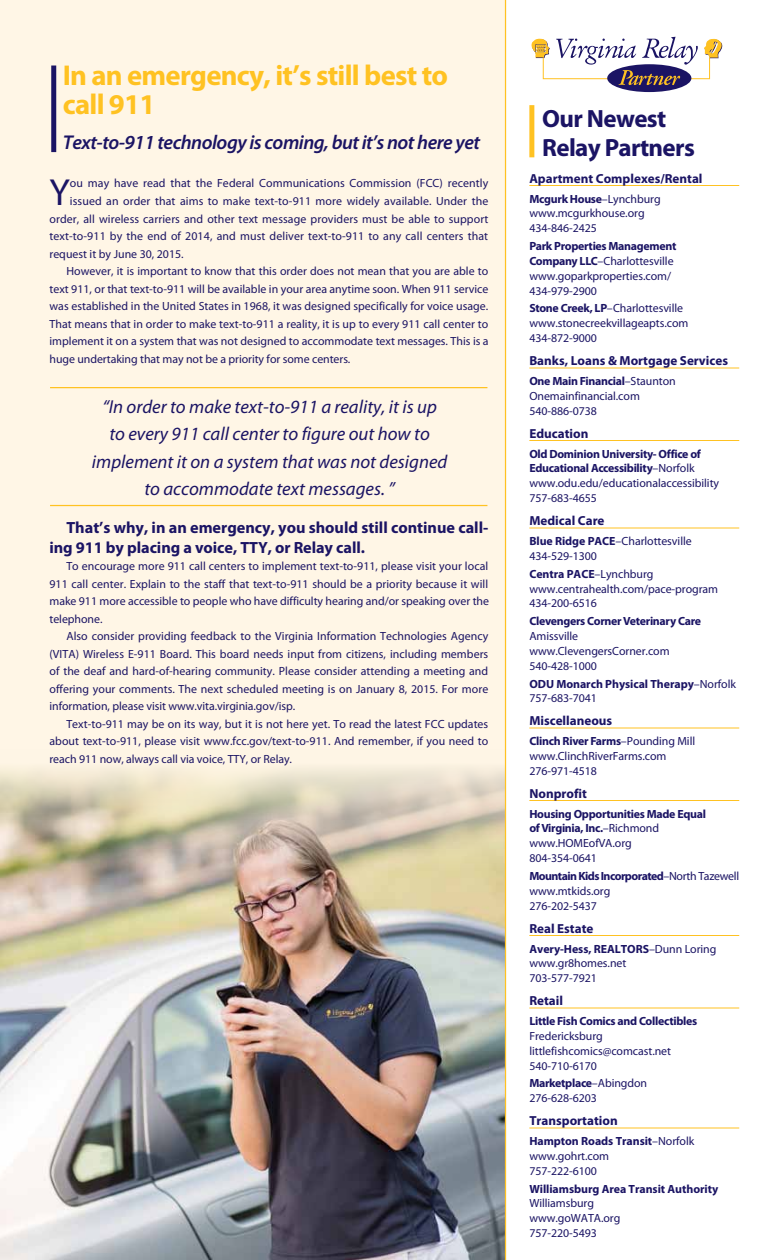
<style>
.page{position:relative;width:765px;height:1260px;background:#fff}
.page>*{position:absolute;margin:0;border:0;box-sizing:border-box;transform-origin:0 0}
.t1{font:37.88px "Myriad Pro";color:#1b1464}
.t2{font:700 28.75px/28.8px "Myriad Pro";letter-spacing:-.025em;color:#ffc222}
.t3{font:700 25px/28.8px "Myriad Pro";letter-spacing:-.025em;color:#1b1464}
.t4{font:italic 600 20px "Myriad Pro";letter-spacing:-.025em;color:#1b1464}
.t5{font:italic 18.75px/27.5px "Myriad Pro";color:#1b1464;text-align:center}
.t6{font:700 16.25px/20px "Myriad Pro";color:#1b1464}
.t7{font:700 13.12px "Myriad Pro";color:#1b1464}
.t8{font:11.88px/15px "Myriad Pro";letter-spacing:-.005em;color:#1b1464}
.t9{font:700 11.88px/15px "Myriad Pro";letter-spacing:-.025em;color:#1b1464}
.t10{font:700 11.88px/15px "Myriad Pro";letter-spacing:-.005em;color:#1b1464}
.s1{font-weight:700}
.s2{font-weight:400}
</style>
<div class="page">
<div style="left:0;top:0;width:505px;height:1260px;background:#fff6e6"></div>
<div style="left:51px;top:66px;width:5px;height:86px;background:#1b1464"></div>
<div style="left:529px;top:105px;width:5px;height:52px;background:#ffc222"></div>
<div style="left:543px;top:57px;width:167px;height:22px;border:1px solid #ffc222"></div>
<svg style="left:532px;top:38px;width:18px;height:20px"></svg>
<svg style="left:704px;top:38px;width:18px;height:20px"></svg>
<div style="left:607px;top:64px;width:84px;height:28px;background:#1b1464;border-radius:50%"></div>
<svg style="left:556px;top:37px;width:142px;height:48px"></svg>
<hr style="left:529px;top:185px;width:210px;height:1px;background:#ffc222">
<hr style="left:529px;top:368px;width:210px;height:1px;background:#ffc222">
<hr style="left:529px;top:440px;width:210px;height:1px;background:#ffc222">
<hr style="left:529px;top:528px;width:210px;height:1px;background:#ffc222">
<hr style="left:529px;top:728px;width:210px;height:1px;background:#ffc222">
<hr style="left:529px;top:800px;width:210px;height:1px;background:#ffc222">
<hr style="left:529px;top:935px;width:210px;height:1px;background:#ffc222">
<hr style="left:529px;top:1008px;width:210px;height:1px;background:#ffc222">
<hr style="left:529px;top:1128px;width:210px;height:1px;background:#ffc222">
<img style="left:0;top:750px;width:505px;height:510px">
<hr style="left:50px;top:387px;width:437px;height:1px;background:#ffc222">
<hr style="left:50px;top:505px;width:437px;height:1px;background:#ffc222">
<hr style="left:505px;top:0;width:1px;height:1260px;background:#ffc222">
<h2 class="t2" style="left:63px;top:62px;width:387px">In an emergency, it’s still best to call 911</h2>
<h3 class="t4" style="left:63px;top:131px;width:419px">Text-to-911 technology is coming, but it’s not here yet</h3>
<h1 class="t1" style="left:49px;top:172px;width:22px">Y</h1>
<p class="t8" style="left:70px;top:176px;width:420px">ou may have read that the Federal Communications Commission (FCC) recently</p>
<p class="t8" style="left:70px;top:194px;width:420px">issued an order that aims to make text-to-911 more widely available. Under the</p>
<p class="t8" style="left:49px;top:211px;width:440px">order, all wireless carriers and other text message providers must be able to support</p>
<p class="t8" style="left:49px;top:229px;width:440px">text-to-911 by the end of 2014, and must deliver text-to-911 to any call centers that</p>
<p class="t8" style="left:49px;top:246px;width:136px">request it by June 30, 2015.</p>
<p class="t8" style="left:66px;top:264px;width:423px">However, it is important to know that this order does not mean that you are able to</p>
<p class="t8" style="left:49px;top:281px;width:440px">text 911, or that text-to-911 will be available in your area anytime soon. When 911 service</p>
<p class="t8" style="left:49px;top:299px;width:440px">was established in the United States in 1968, it was designed specifically for voice usage.</p>
<p class="t8" style="left:49px;top:316px;width:440px">That means that in order to make text-to-911 a reality, it is up to every 911 call center to</p>
<p class="t8" style="left:49px;top:334px;width:441px">implement it on a system that was not designed to accommodate text messages. This is a</p>
<p class="t8" style="left:49px;top:351px;width:302px">huge undertaking that may not be a priority for some centers.</p>
<h3 class="t5" style="left:92px;top:393px;width:357px">“In order to make text-to-911 a reality, it is up<br>to every 911 call center to figure out how to implement it on a system that was not designed to accommodate text messages. ”</h3>
<h3 class="t6" style="left:50px;top:517px;width:440px;text-indent:17px">That’s why, in an emergency, you should still continue call&shy;ing 911 by placing a voice, TTY, or Relay call.</h3>
<p class="t8" style="left:50px;top:558px;width:441px;line-height:17.5px;text-align:justify;text-indent:17px">To encourage more 911 call centers to implement text-to-911, please visit your local 911 call center. Explain to the staff that text-to-911 should be a priority because it will make 911 more accessible to people who have difficulty hearing and/or speaking over the telephone.</p>
<p class="t8" style="left:50px;top:628px;width:440px;line-height:17.5px;text-align:justify;text-indent:17px">Also consider providing feedback to the Virginia Information Technologies Agency (VITA) Wireless E-911 Board. This board needs input from citizens, including members of the deaf and hard-of-hearing community. Please consider attending a meeting and offering your comments. The next scheduled meeting is on January 8, 2015. For more information, please visit www.vita.virginia.gov/isp.</p>
<p class="t8" style="left:50px;top:715px;width:440px;line-height:17.5px;text-align:justify;text-indent:17px">Text-to-911 may be on its way, but it is not here yet. To read the latest FCC updates about text-to-911, please visit www.fcc.gov/text-to-911. And remember, if you need to reach 911 now, always call via voice, TTY, or Relay.</p>
<h3 class="t3" style="left:542px;top:105px;width:154px">Our Newest<br>Relay Partners</h3>
<p class="t7" style="left:529px;top:171px;width:175px">Apartment Complexes/Rental</p>
<p class="t8" style="left:529px;top:191px;width:133px"><span class="s1">Mcgurk House</span>–Lynchburg www.mcgurkhouse.org<br>434-846-2425</p>
<p class="t8" style="left:529px;top:239px;width:149px"><span class="s1">Park Properties Management<br>Company LLC</span>–Charlottesville www.goparkproperties.com/<br>434-979-2900</p>
<p class="t8" style="left:529px;top:301px;width:161px"><span class="s1">Stone Creek, LP</span>–Charlottesville www.stonecreekvillageapts.com<br>434-872-9000</p>
<p class="t7" style="left:529px;top:353px;width:200px">Banks, Loans &amp; Mortgage Services</p>
<p class="t8" style="left:529px;top:374px;width:148px"><span class="s1">One Main Financial</span>–Staunton<br>Onemainfinancial.com<br>540-886-0738</p>
<p class="t7" style="left:529px;top:426px;width:61px">Education</p>
<p class="t8" style="left:529px;top:446px;width:191px"><span class="s1">Old Dominion University- Office of<br>Educational Accessibility</span>–Norfolk www.odu.edu/educationalaccessibility<br>757-683-4655</p>
<p class="t7" style="left:529px;top:513px;width:77px">Medical Care</p>
<p class="t8" style="left:529px;top:534px;width:164px"><span class="s1">Blue Ridge PACE</span>–Charlottesville<br>434-529-1300</p>
<p class="t8" style="left:529px;top:566px;width:190px"><span class="s1">Centra PACE</span>–Lynchburg www.centrahealth.com/pace-program<br>434-200-6516</p>
<p class="t9" style="left:529px;top:614px;width:173px">Clevengers Corner Veterinary Care</p>
<p class="t8" style="left:529px;top:629px;width:142px">Amissville www.ClevengersCorner.com<br>540-428-1000</p>
<p class="t10" style="left:529px;top:676px;width:208px">ODU Monarch Physical Therapy<span class="s2">–Norfolk<br>757-683-7041</span></p>
<p class="t7" style="left:529px;top:713px;width:84px">Miscellaneous</p>
<p class="t8" style="left:529px;top:734px;width:167px"><span class="s1">Clinch River Farms</span>–Pounding Mill www.ClinchRiverFarms.com<br>276-971-4518</p>
<p class="t7" style="left:529px;top:786px;width:59px">Nonprofit</p>
<p class="t9" style="left:529px;top:806px;width:178px">Housing Opportunities Made Equal of Virginia, Inc.<span class="s2">–Richmond www.HOMEofVA.org<br>804-354-0641</span></p>
<p class="t8" style="left:529px;top:869px;width:211px"><span class="s1">Mountain Kids Incorporated</span>–North Tazewell www.mtkids.org<br>276-202-5437</p>
<p class="t7" style="left:529px;top:921px;width:66px">Real Estate</p>
<p class="t8" style="left:529px;top:941px;width:189px"><span class="s1">Avery-Hess, REALTORS</span>–Dunn Loring www.gr8homes.net<br>703-577-7921</p>
<p class="t7" style="left:529px;top:993px;width:35px">Retail</p>
<p class="t9" style="left:529px;top:1014px;width:169px">Little Fish Comics and Collectibles</p>
<p class="t8" style="left:529px;top:1029px;width:143px">Fredericksburg littlefishcomics@comcast.net<br>540-710-6170</p>
<p class="t8" style="left:529px;top:1076px;width:119px"><span class="s1">Marketplace</span>–Abingdon<br>276-628-6203</p>
<p class="t7" style="left:529px;top:1113px;width:90px">Transportation</p>
<p class="t8" style="left:529px;top:1134px;width:166px"><span class="s1">Hampton Roads Transit</span>–Norfolk www.gohrt.com<br>757-222-6100</p>
<p class="t10" style="left:529px;top:1181px;width:190px">Williamsburg Area Transit Authority</p>
<p class="t8" style="left:529px;top:1196px;width:93px">Williamsburg www.goWATA.org<br>757-220-5493</p>
</div>
